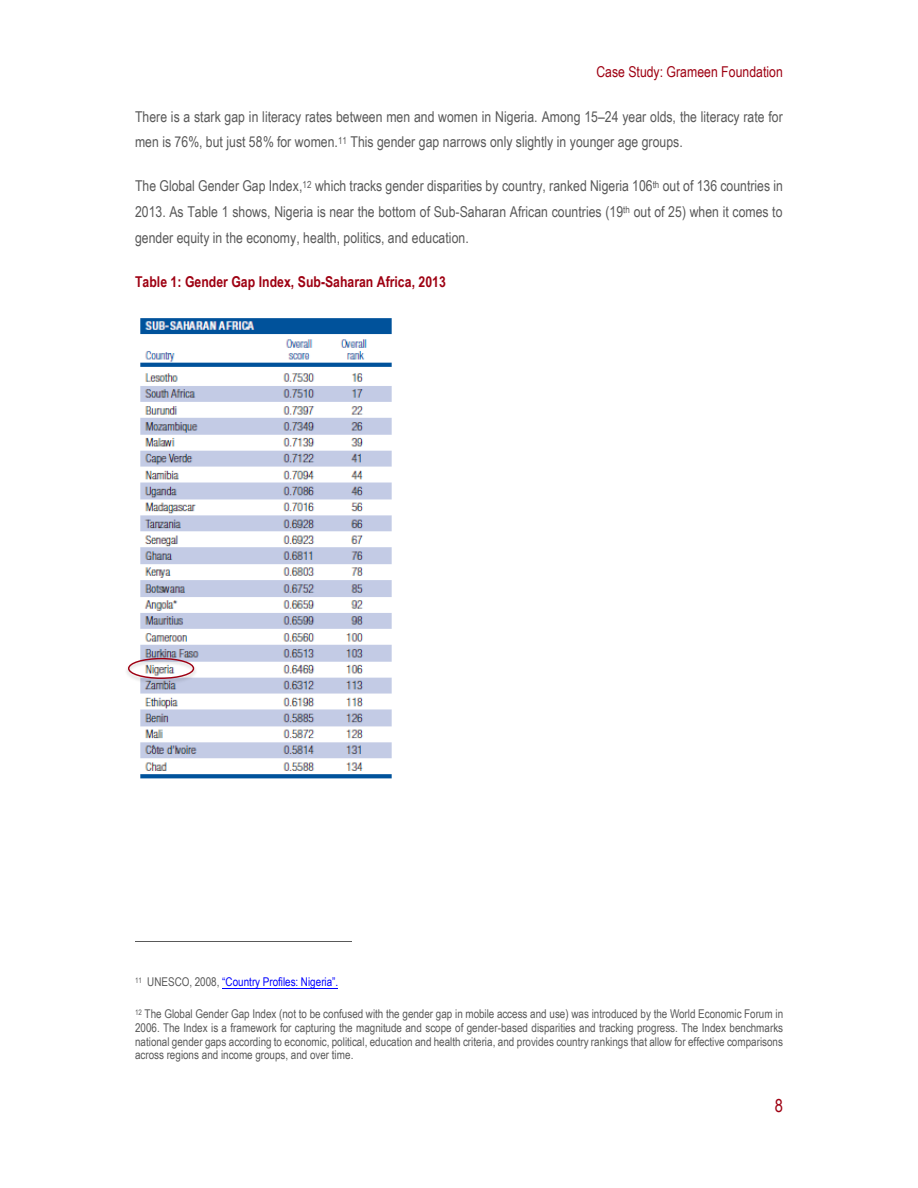
<style>
.page{position:relative;width:918px;height:1188px;background:#fff}
.page>*{position:absolute;margin:0;border:0;box-sizing:border-box;transform-origin:0 0}
.t1{font:18px "Arial Narrow";color:#9e0012}
.t2{font:15px/25.8px "Arial Narrow";color:#595959}
.t3{font:700 15px "Arial Narrow";color:#9e0012}
.t4{font:15px "Arial Narrow";color:#9e0012}
.t5{font:12px/13.8px "Arial Narrow";color:#595959;text-align:justify}
.t6{font:12px "Arial Narrow";color:#00f}
.s1{color:#595959}
</style>
<div class="page">
<hr style="left:135px;top:941px;width:216px;height:1px;background:#595959">
<hr style="left:222px;top:988px;width:116px;height:1px;background:#00f">
<img style="left:140px;top:318px;width:252px;height:461px">
<img style="left:126px;top:656px;width:73px;height:31px">
<div style="left:128px;top:658px;width:66px;height:21px;border:1px solid #9e0012;border-radius:50%"></div>
<p class="t4" style="left:596px;top:63px;width:188px">Case Study: Grameen Foundation</p>
<p class="t2" style="left:135px;top:103px;width:649px">There is a stark gap in literacy rates between men and women in Nigeria. Among 15–24 year olds, the literacy rate for men is 76%, but just 58% for women.<sup>11</sup> This gender gap narrows only slightly in younger age groups.</p>
<p class="t2" style="left:135px;top:173px;width:650px;text-align:justify">The Global Gender Gap Index,<sup>12</sup> which tracks gender disparities by country, ranked Nigeria 106<sup>th</sup> out of 136 countries in 2013. As Table 1 shows, Nigeria is near the bottom of Sub-Saharan African countries (19<sup>th</sup> out of 25) when it comes to gender equity in the economy, health, politics, and education.</p>
<p class="t3" style="left:135px;top:273px;width:312px">Table 1: Gender Gap Index, Sub-Saharan Africa, 2013</p>
<p class="t6" style="left:135px;top:975px;width:205px"><sup>11</sup> <span class="s1">UNESCO, 2008,</span> “Country Profiles: Nigeria”.</p>
<p class="t5" style="left:135px;top:1007px;width:650px"><sup>12</sup> The Global Gender Gap Index (not to be confused with the gender gap in mobile access and use) was introduced by the World Economic Forum in 2006. The Index is a framework for capturing the magnitude and scope of gender-based disparities and tracking progress. The Index benchmarks national gender gaps according to economic, political, education and health criteria, and provides country rankings that allow for effective comparisons across regions and income groups, and over time.</p>
<p class="t1" style="left:775px;top:1095px;width:10px">8</p>
</div>
